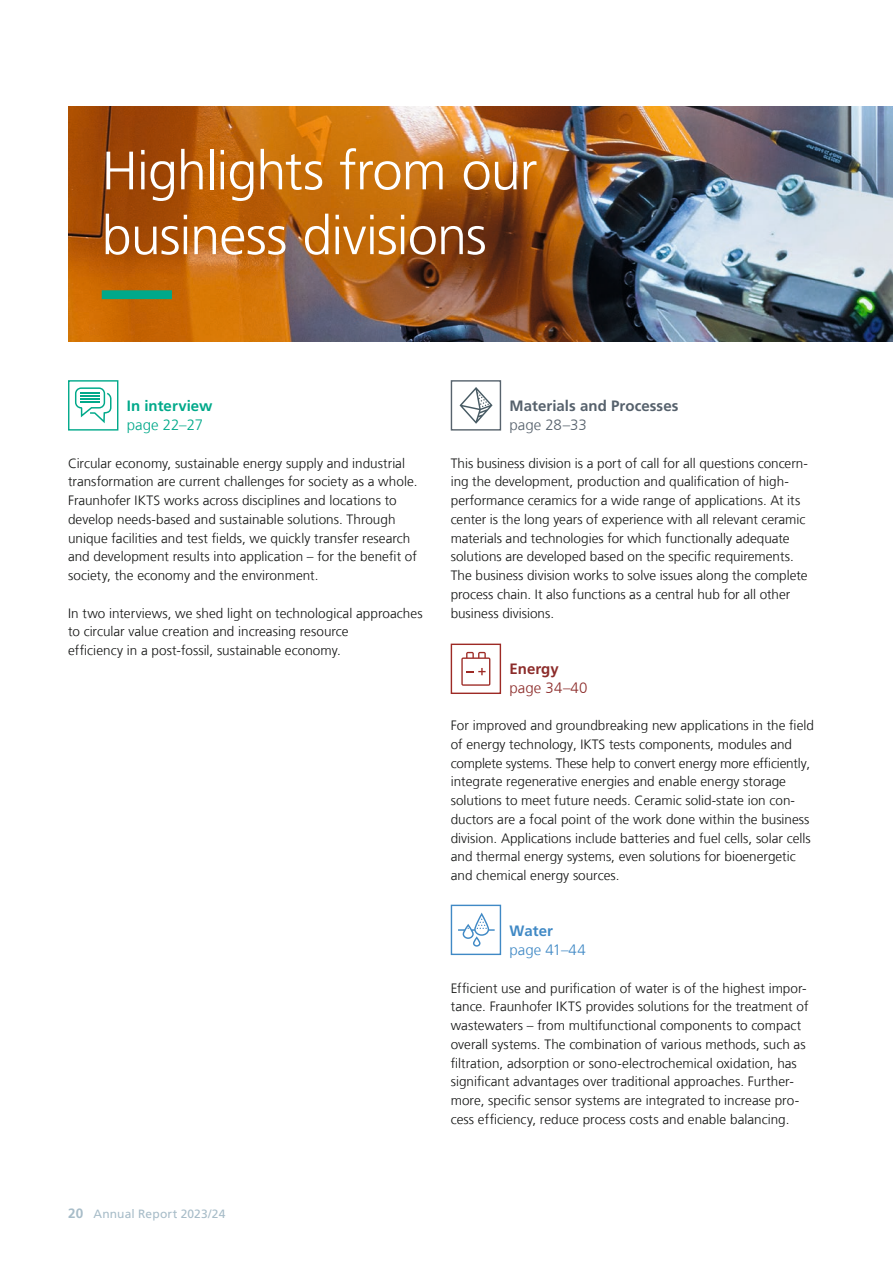
<style>
.page{position:relative;width:893px;height:1263px;background:#fff}
.page>*{position:absolute;margin:0;border:0;box-sizing:border-box;transform-origin:0 0}
.t1{font:300 54px/64.8px "Frutiger LT Com";letter-spacing:-.02em;color:#fff}
.t2{font:700 15px "Frutiger LT Com";letter-spacing:.005em;color:#56616c}
.t3{font:700 15px "Frutiger LT Com";color:#00a98a}
.t4{font:300 15px "Frutiger LT Com";color:#00a98a}
.t5{font:300 15px "Frutiger LT Com";color:#56616c}
.t6{font:300 15px "Frutiger LT Com";color:#4089c5}
.t7{font:300 15px "Frutiger LT Com";letter-spacing:.005em;color:#8c2c2a}
.t8{font:700 15px "Frutiger LT Com";color:#8c2c2a}
.t9{font:700 15px "Frutiger LT Com";color:#4089c5}
.t10{font:300 13.5px/18.8px "Frutiger LT Com";color:#131413}
.t11{font:12px "Frutiger LT Com";letter-spacing:.01em;color:#a7bcc8}
.s1{font-weight:700;font-size:13.5px}
</style>
<div class="page">
<img style="left:68px;top:106px;width:825px;height:236px">
<img style="left:102px;top:290px;width:723px;height:9px">
<div style="left:451px;top:905px;width:50px;height:50px;border:1px solid #4089c5"></div>
<svg style="left:458px;top:912px;width:37px;height:35px"></svg>
<svg style="left:460px;top:387px;width:33px;height:37px"></svg>
<div style="left:451px;top:380px;width:50px;height:51px;border:1px solid #57636d"></div>
<svg style="left:75px;top:387px;width:36px;height:36px"></svg>
<div style="left:68px;top:380px;width:50px;height:51px;border:1px solid #00a98a"></div>
<svg style="left:461px;top:652px;width:29px;height:34px"></svg>
<div style="left:451px;top:644px;width:50px;height:50px;border:1px solid #9d2a25"></div>
<h1 class="t1" style="left:102px;top:139px;width:437px">Highlights from our business divisions</h1>
<p class="t3" style="left:127px;top:397px;width:87px">In interview</p>
<p class="t4" style="left:127px;top:416px;width:78px">page 22–27</p>
<p class="t10" style="left:68px;top:454px;width:351px">Circular economy, sustainable energy supply and industrial transformation are current challenges for society as a whole.<br>Fraunhofer IKTS works across disciplines and locations to develop needs-based and sustainable solutions. Through unique facilities and test fields, we quickly transfer research and development results into application – for the benefit of society, the economy and the environment.</p>
<p class="t10" style="left:68px;top:604px;width:356px">In two interviews, we shed light on technological approaches to circular value creation and increasing resource<br>efficiency in a post-fossil, sustainable economy.</p>
<p class="t2" style="left:510px;top:397px;width:170px">Materials and Processes</p>
<p class="t5" style="left:510px;top:416px;width:79px">page 28–33</p>
<p class="t10" style="left:451px;top:454px;width:359px">This business division is a port of call for all questions concern&shy;ing the development, production and qualification of high&shy;performance ceramics for a wide range of applications. At its center is the long years of experience with all relevant ceramic materials and technologies for which functionally adequate solutions are developed based on the specific requirements.<br>The business division works to solve issues along the complete process chain. It also functions as a central hub for all other business divisions.</p>
<p class="t8" style="left:510px;top:660px;width:51px">Energy</p>
<p class="t7" style="left:510px;top:679px;width:79px">page 34–40</p>
<p class="t10" style="left:451px;top:716px;width:365px">For improved and groundbreaking new applications in the field of energy technology, IKTS tests components, modules and complete systems. These help to convert energy more efficiently, integrate regenerative energies and enable energy storage solutions to meet future needs. Ceramic solid-state ion con&shy;ductors are a focal point of the work done within the business division. Applications include batteries and fuel cells, solar cells and thermal energy systems, even solutions for bioenergetic and chemical energy sources.</p>
<p class="t9" style="left:510px;top:922px;width:45px">Water</p>
<p class="t6" style="left:510px;top:941px;width:78px">page 41–44</p>
<p class="t10" style="left:451px;top:979px;width:359px">Efficient use and purification of water is of the highest impor&shy;tance. Fraunhofer IKTS provides solutions for the treatment of wastewaters – from multifunctional components to compact overall systems. The combination of various methods, such as filtration, adsorption or sono-electrochemical oxidation, has significant advantages over traditional approaches. Further&shy;more, specific sensor systems are integrated to increase pro&shy;cess efficiency, reduce process costs and enable balancing.</p>
<p class="t11" style="left:68px;top:1206px;width:159px"><span class="s1">20</span> Annual Report 2023/24</p>
</div>
